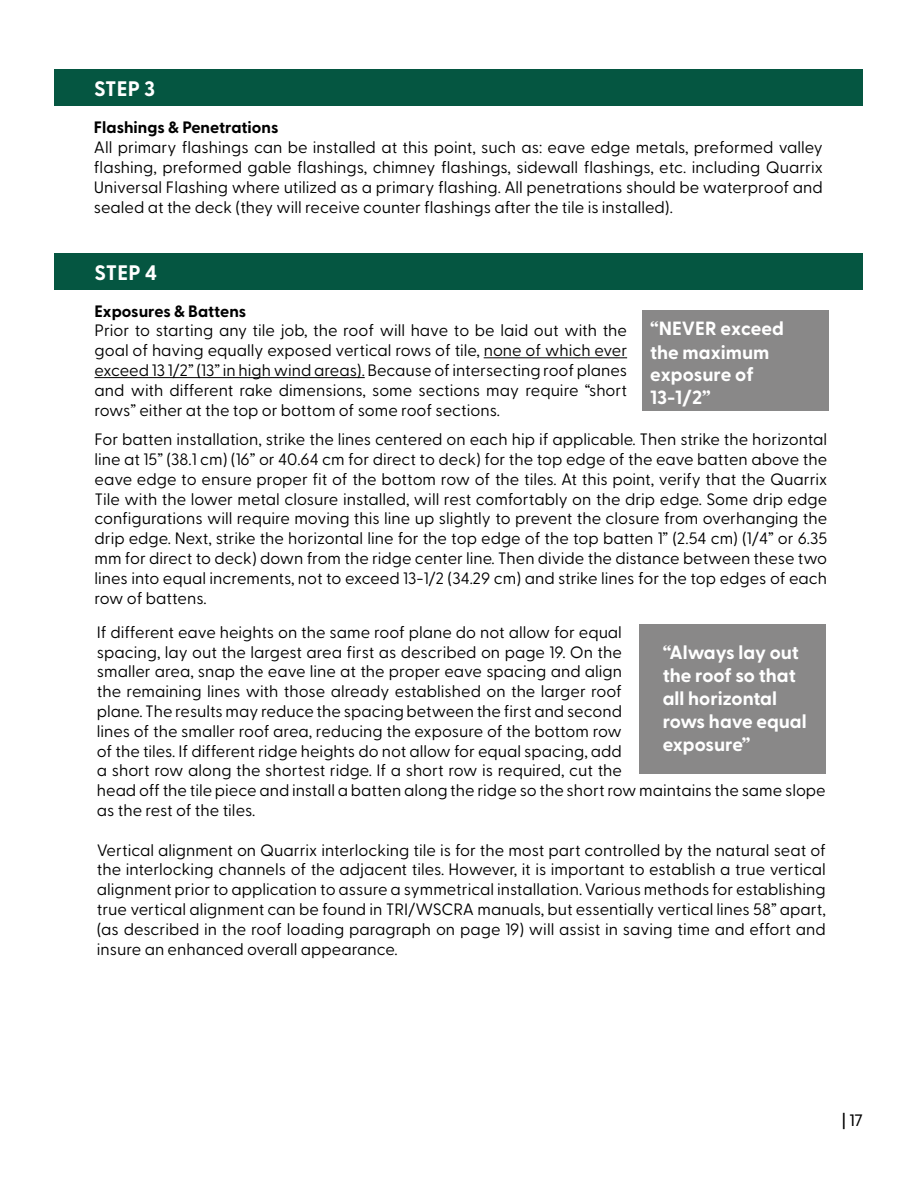
<style>
.page{position:relative;width:918px;height:1188px;background:#fff}
.page>*{position:absolute;margin:0;border:0;box-sizing:border-box;transform-origin:0 0}
.t1{font:700 21px "Greycliff CF";letter-spacing:.01em;color:#fff}
.t2{font:700 19.2px/23px "Greycliff CF";color:#fff}
.t3{font:16.5px/19.8px "Greycliff CF";color:#000;text-align:justify}
.t4{font:700 16.5px "Greycliff CF";color:#000}
.t5{font:500 16.5px "Greycliff CF";color:#000}
</style>
<div class="page">
<div style="left:55px;top:69px;width:808px;height:36px;background:#055641"></div>
<div style="left:55px;top:254px;width:808px;height:36px;background:#055641"></div>
<div style="left:642px;top:311px;width:187px;height:100px;background:#898888"></div>
<hr style="left:484px;top:357px;width:143px;height:1px;background:#000">
<hr style="left:94px;top:377px;width:271px;height:1px;background:#000">
<div style="left:639px;top:625px;width:187px;height:149px;background:#898888"></div>
<p class="t1" style="left:94px;top:76px;width:63px">STEP 3</p>
<p class="t4" style="left:94px;top:118px;width:186px">Flashings &amp; Penetrations</p>
<p class="t3" style="left:94px;top:138px;width:731px">All primary flashings can be installed at this point, such as: eave edge metals, preformed valley flashing, preformed gable flashings, chimney flashings, sidewall flashings, etc. including Quarrix Universal Flashing where utilized as a primary flashing. All penetrations should be waterproof and sealed at the deck (they will receive counter flashings after the tile is installed).</p>
<p class="t1" style="left:95px;top:260px;width:64px">STEP 4</p>
<p class="t4" style="left:94px;top:301px;width:153px">Exposures &amp; Battens</p>
<p class="t3" style="left:94px;top:321px;width:534px">Prior to starting any tile job, the roof will have to be laid out with the goal of having equally exposed vertical rows of tile, none of which ever exceed 13 1/2” (13” in high wind areas). Because of intersecting roof planes and with different rake dimensions, some sections may require “short rows” either at the top or bottom of some roof sections.</p>
<p class="t2" style="left:650px;top:317px;width:135px;line-height:24px">“NEVER exceed the maximum</p>
<p class="t2" style="left:650px;top:363px;width:105px">exposure of<br>13-1/2”</p>
<p class="t3" style="left:94px;top:430px;width:734px">For batten installation, strike the lines centered on each hip if applicable. Then strike the horizontal line at 15” (38.1 cm) (16” or 40.64 cm for direct to deck) for the top edge of the eave batten above the eave edge to ensure proper fit of the bottom row of the tiles. At this point, verify that the Quarrix Tile with the lower metal closure installed, will rest comfortably on the drip edge. Some drip edge configurations will require moving this line up slightly to prevent the closure from overhanging the drip edge. Next, strike the horizontal line for the top edge of the top batten 1” (2.54 cm) (1/4” or 6.35 mm for direct to deck) down from the ridge center line. Then divide the distance between these two lines into equal increments, not to exceed 13-1/2 (34.29 cm) and strike lines for the top edges of each row of battens.</p>
<p class="t3" style="left:97px;top:622px;width:730px;text-align:left">If different eave heights on the same roof plane do not allow for equal<br>spacing, lay out the largest area first as described on page 19. On the<br>smaller area, snap the eave line at the proper eave spacing and align<br>the remaining lines with those already established on the larger roof<br>plane. The results may reduce the spacing between the first and second<br>lines of the smaller roof area, reducing the exposure of the bottom row<br>of the tiles. If different ridge heights do not allow for equal spacing, add<br>a short row along the shortest ridge. If a short row is required, cut the<br>head off the tile piece and install a batten along the ridge so the short row maintains the same slope as the rest of the tiles.</p>
<p class="t3" style="left:97px;top:840px;width:731px">Vertical alignment on Quarrix interlocking tile is for the most part controlled by the natural seat of the interlocking channels of the adjacent tiles. However, it is important to establish a true vertical alignment prior to application to assure a symmetrical installation. Various methods for establishing true vertical alignment can be found in TRI/WSCRA manuals, but essentially vertical lines 58” apart, (as described in the roof loading paragraph on page 19) will assist in saving time and effort and insure an enhanced overall appearance.</p>
<p class="t2" style="left:663px;top:641px;width:145px">“Always lay out the roof so that all horizontal rows have equal exposure”</p>
<p class="t5" style="left:842px;top:1110px;width:23px">| 17</p>
</div>
